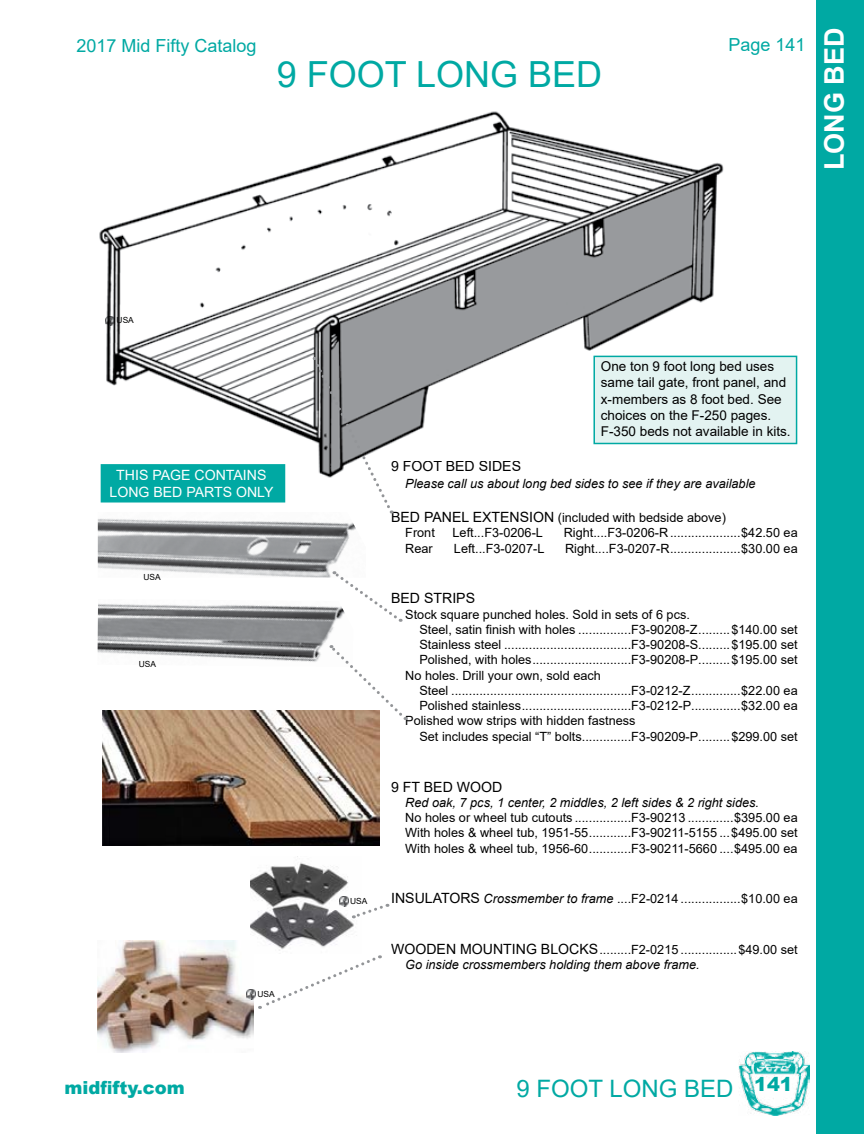
<style>
.page{position:relative;width:864px;height:1134px;background:#fff}
.page>*{position:absolute;margin:0;border:0;box-sizing:border-box;transform-origin:0 0}
.t1{font:36px "Arial";color:#00a9a3}
.t2{font:700 27px "Arial";color:#fff}
.t3{font:24px "Arial";color:#00a9a3}
.t4{font:900 19.2px "Arial";color:#00a9a3}
.t5{font:18px "Arial";color:#00a9a3}
.t6{font:900 18px "Arial";color:#00a9a3}
.t7{font:14.1px "Arial";color:#000}
.t8{font:14.1px/17px "Arial";color:#fff;text-align:center}
.t9{font:13.5px/16.2px "Arial";color:#000}
.t10{font:12.75px/15.3px "Arial";color:#000}
.t11{font:italic 12.75px/15.3px "Arial";color:#000}
.t12{font:8.4px "Arial";color:#000}
.s1{font-size:14.1px}
.s2{font-style:italic}
.s3{font-style:normal;font-size:14.1px}
.s4{font-style:normal}
</style>
<div class="page">
<div style="left:593px;top:356px;width:204px;height:88px;background:#e3f3f1;border:2px solid #00a9a3"></div>
<img style="left:99px;top:111px;width:628px;height:372px">
<img style="left:98px;top:518px;width:258px;height:60px">
<img style="left:97px;top:603px;width:238px;height:59px">
<img style="left:103px;top:711px;width:276px;height:135px">
<img style="left:250px;top:862px;width:104px;height:89px">
<img style="left:97px;top:940px;width:156px;height:112px">
<svg style="left:329px;top:644px;width:77px;height:76px"></svg>
<svg style="left:332px;top:570px;width:69px;height:52px"></svg>
<div style="left:101px;top:464px;width:184px;height:39px;background:#00a9a3;border:3px solid #00a9a3"></div>
<svg style="left:311px;top:357px;width:82px;height:157px"></svg>
<svg style="left:247px;top:955px;width:133px;height:55px"></svg>
<svg style="left:339px;top:897px;width:49px;height:23px"></svg>
<img style="left:738px;top:1052px;width:71px;height:63px">
<div style="left:817px;top:0;width:47px;height:1134px;background:#00a9a3"></div>
<h3 class="t5" style="left:76px;top:33px;width:182px">2017 Mid Fifty Catalog</h3>
<h3 class="t5" style="left:728px;top:32px;width:79px">Page 141</h3>
<h1 class="t1" style="left:277px;top:49px;width:327px">9 FOOT LONG BED</h1>
<h2 class="t2" style="left:815px;top:170px;width:144px;rotate:-90deg">LONG BED</h2>
<p class="t12" style="left:117px;top:315px;width:19px">USA</p>
<p class="t8" style="left:110px;top:467px;width:165px">THIS PAGE CONTAINS<br>LONG BED PARTS ONLY</p>
<p class="t12" style="left:143px;top:572px;width:19px">USA</p>
<p class="t12" style="left:139px;top:658px;width:19px">USA</p>
<p class="t12" style="left:258px;top:988px;width:19px">USA</p>
<p class="t12" style="left:350px;top:895px;width:19px">USA</p>
<p class="t9" style="left:601px;top:358px;width:191px">One ton 9 foot long bed uses same tail gate, front panel, and x-members as 8 foot bed. See choices on the F-250 pages.<br>F-350 beds not available in kits.</p>
<p class="t7" style="left:391px;top:457px;width:131px">9 FOOT BED SIDES</p>
<p class="t11" style="left:405px;top:476px;width:352px">Please call us about long bed sides to see if they are available</p>
<p class="t10" style="left:405px;top:510px;width:322px;text-indent:-14px"><span class="s1">BED PANEL EXTENSION</span> (included with bedside above)<br>Front</p>
<p class="t10" style="left:453px;top:525px;width:92px">Left...F3-0206-L</p>
<p class="t10" style="left:564px;top:525px;width:236px">Right....F3-0206-R....................$42.50 ea</p>
<p class="t10" style="left:405px;top:540px;width:29px">Rear</p>
<p class="t10" style="left:454px;top:540px;width:92px">Left...F3-0207-L</p>
<p class="t10" style="left:565px;top:540px;width:234px">Right....F3-0207-R....................$30.00 ea</p>
<p class="t7" style="left:391px;top:589px;width:85px">BED STRIPS</p>
<p class="t10" style="left:405px;top:606px;width:286px">Stock square punched holes. Sold in sets of 6 pcs.</p>
<p class="t10" style="left:419px;top:622px;width:380px">Steel, satin finish with holes ...............F3-90208-Z.........$140.00 set</p>
<p class="t10" style="left:419px;top:637px;width:380px">Stainless steel ....................................F3-90208-S.........$195.00 set</p>
<p class="t10" style="left:419px;top:652px;width:380px">Polished, with holes............................F3-90208-P.........$195.00 set</p>
<p class="t10" style="left:405px;top:667px;width:197px">No holes. Drill your own, sold each</p>
<p class="t10" style="left:419px;top:683px;width:380px">Steel ...................................................F3-0212-Z..............$22.00 ea</p>
<p class="t10" style="left:419px;top:698px;width:380px">Polished stainless...............................F3-0212-P..............$32.00 ea</p>
<p class="t10" style="left:405px;top:713px;width:232px">Polished wow strips with hidden fastness</p>
<p class="t10" style="left:419px;top:728px;width:380px">Set includes special “T” bolts..............F3-90209-P.........$299.00 set</p>
<p class="t7" style="left:391px;top:777px;width:113px">9 FT BED WOOD</p>
<p class="t11" style="left:405px;top:795px;width:355px">Red oak, 7 pcs, 1 center, 2 middles, 2 left sides &amp; 2 right sides.</p>
<p class="t10" style="left:405px;top:810px;width:394px;text-align:justify">No holes or wheel tub cutouts ................F3-90213 .............$395.00 ea With holes &amp; wheel tub, 1951-55............F3-90211-5155 ...$495.00 set With holes &amp; wheel tub, 1956-60............F3-90211-5660 ....$495.00 ea</p>
<p class="t10" style="left:391px;top:891px;width:408px"><span class="s1">INSULATORS</span> <span class="s2">Crossmember to frame</span> ....F2-0214 .................$10.00 ea</p>
<p class="t11" style="left:405px;top:942px;width:394px;text-indent:-14px"><span class="s3">WOODEN MOUNTING BLOCKS</span><span class="s4">.........F2-0215 ................$49.00 set<br></span>Go inside crossmembers holding them above frame.</p>
<h3 class="t6" style="left:64px;top:1075px;width:122px">midfifty.com</h3>
<h3 class="t4" style="left:754px;top:1070px;width:40px">141</h3>
<h3 class="t3" style="left:517px;top:1072px;width:218px">9 FOOT LONG BED</h3>
</div>
